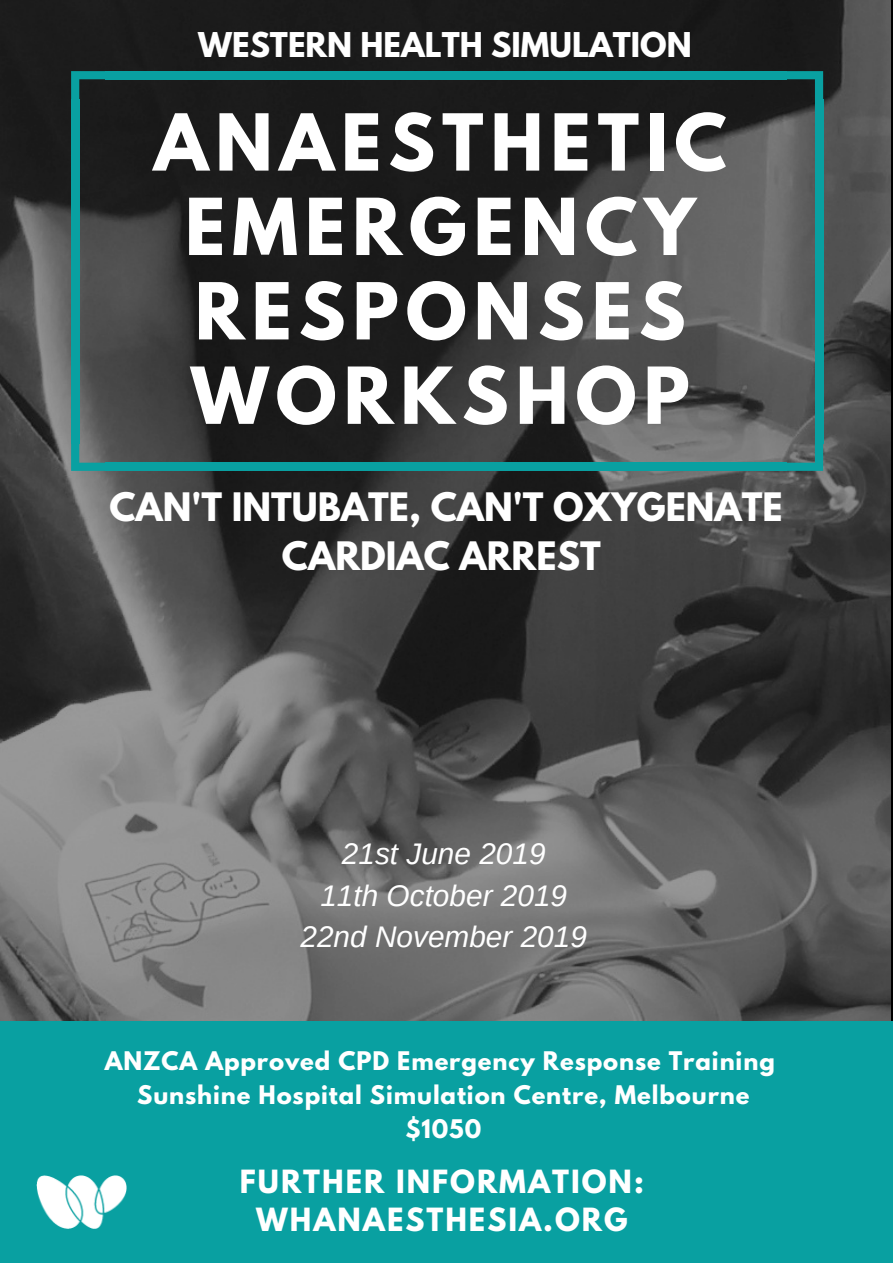
<style>
.page{position:relative;width:893px;height:1263px;background:#fff}
.page>*{position:absolute;margin:0;border:0;box-sizing:border-box;transform-origin:0 0}
.t1{font:700 69.53px/84.4px "League Spartan";letter-spacing:.1em;color:#fff;text-align:center}
.t2{font:700 34.72px/48.4px "League Spartan";color:#fff;text-align:center}
.t3{font:700 30.22px "League Spartan";color:#fff}
.t4{font:italic 29.78px/41.6px "Arimo";color:#fff;text-align:center}
.t5{font:700 28.35px/37.7px "League Spartan";letter-spacing:.07em;color:#fff;text-align:center}
.t6{font:700 22.73px/33.8px "League Spartan";letter-spacing:.04em;color:#fff;text-align:center}
</style>
<div class="page">
<img style="left:0;top:0;width:891px;height:1021px">
<svg style="left:71px;top:71px;width:36px;height:29px"></svg>
<div style="left:71px;top:99px;width:8px;height:345px;background:#09a0a1"></div>
<svg style="left:71px;top:442px;width:36px;height:29px"></svg>
<div style="left:105px;top:463px;width:682px;height:8px;background:#09a0a1"></div>
<svg style="left:786px;top:442px;width:37px;height:29px"></svg>
<div style="left:815px;top:99px;width:8px;height:345px;background:#09a0a1"></div>
<div style="left:105px;top:71px;width:682px;height:8px;background:#09a0a1"></div>
<svg style="left:786px;top:71px;width:37px;height:29px"></svg>
<div style="left:0;top:1021px;width:893px;height:242px;background:#09a0a1"></div>
<img style="left:36px;top:1176px;width:90px;height:52px">
<h3 class="t3" style="left:198px;top:30px;width:495px">WESTERN HEALTH SIMULATION</h3>
<h1 class="t1" style="left:154px;top:109px;width:574px">ANAESTHETIC<br>EMERGENCY<br>RESPONSES<br>WORKSHOP</h1>
<h2 class="t2" style="left:109px;top:487px;width:675px">CAN'T INTUBATE, CAN'T OXYGENATE<br>CARDIAC ARREST</h2>
<h3 class="t4" style="left:300px;top:833px;width:288px">21st June 2019<br>11th October 2019<br>22nd November 2019</h3>
<p class="t6" style="left:105px;top:1047px;width:672px">ANZCA Approved CPD Emergency Response Training<br>Sunshine Hospital Simulation Centre, Melbourne $1050</p>
<p class="t5" style="left:240px;top:1166px;width:405px">FURTHER INFORMATION:<br>WHANAESTHESIA.ORG</p>
</div>
